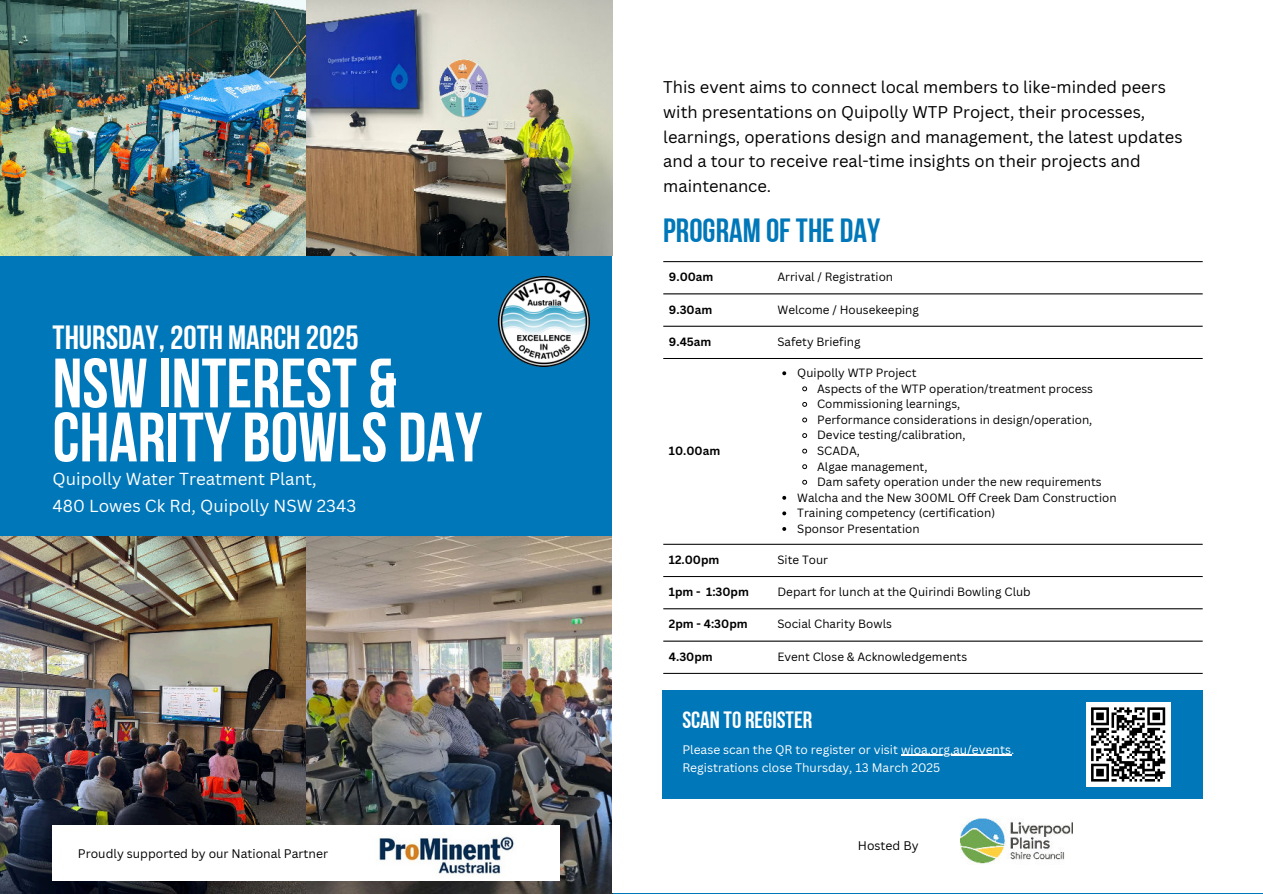
<style>
.page{position:relative;width:1263px;height:894px;background:#fff}
.page>*{position:absolute;margin:0;border:0;box-sizing:border-box;transform-origin:0 0}
.t1{font:69.6px/54px "Bebas Neue Cyrillic";color:#fff}
.t2{font:33.45px "Bebas Neue Cyrillic";color:#fff}
.t3{font:33.45px "Bebas Neue Cyrillic";color:#0077b9}
.t4{font:23.55px "Bebas Neue Cyrillic";color:#fff}
.t5{font:16.95px/26.2px "Canva Sans";color:#fff}
.t6{font:16.5px/24.8px "Canva Sans";color:#000}
.t7{font:12.15px "Canva Sans";color:#000}
.t8{font:12px/18px "Canva Sans";color:#fff}
.t9{font:11.7px "Canva Sans";color:#000}
.t10{font:700 11.7px "Canva Sans";color:#000}
</style>
<div class="page">
<div style="left:0;top:0;width:1263px;height:893px;background:#0077b9"></div>
<img style="left:0;top:536px;width:612px;height:357px">
<div style="left:612px;top:0;width:651px;height:892px;background:#fff"></div>
<img style="left:498px;top:276px;width:92px;height:90px">
<svg style="left:782px;top:371px;width:4px;height:4px"></svg>
<svg style="left:802px;top:386px;width:6px;height:6px"></svg>
<svg style="left:802px;top:402px;width:6px;height:5px"></svg>
<svg style="left:802px;top:417px;width:6px;height:6px"></svg>
<svg style="left:802px;top:433px;width:6px;height:5px"></svg>
<svg style="left:802px;top:448px;width:6px;height:6px"></svg>
<svg style="left:802px;top:464px;width:6px;height:5px"></svg>
<svg style="left:802px;top:479px;width:6px;height:6px"></svg>
<svg style="left:782px;top:495px;width:4px;height:4px"></svg>
<svg style="left:782px;top:511px;width:4px;height:4px"></svg>
<svg style="left:782px;top:527px;width:4px;height:3px"></svg>
<hr style="left:663px;top:261px;width:540px;height:1px;background:#000">
<hr style="left:663px;top:293px;width:540px;height:1px;background:#000">
<hr style="left:663px;top:326px;width:540px;height:1px;background:#000">
<hr style="left:663px;top:358px;width:540px;height:1px;background:#000">
<hr style="left:663px;top:543px;width:540px;height:1px;background:#000">
<hr style="left:663px;top:576px;width:540px;height:1px;background:#000">
<hr style="left:663px;top:608px;width:540px;height:1px;background:#000">
<hr style="left:663px;top:640px;width:540px;height:1px;background:#000">
<hr style="left:663px;top:672px;width:540px;height:1px;background:#000">
<div style="left:53px;top:824px;width:507px;height:56px;background:#fff"></div>
<img style="left:379px;top:836px;width:135px;height:38px">
<img style="left:0;top:0;width:612px;height:255px">
<div style="left:662px;top:690px;width:540px;height:108px;background:#0077b9"></div>
<img style="left:961px;top:818px;width:111px;height:46px">
<hr style="left:901px;top:754px;width:110px;height:1px;background:#fff">
<div style="left:1086px;top:702px;width:84px;height:84px;background:#fff"></div>
<svg style="left:1091px;top:707px;width:75px;height:75px"></svg>
<h2 class="t2" style="left:53px;top:319px;width:308px">THURSDAY, 20TH MARCH 2025</h2>
<h1 class="t1" style="left:53px;top:356px;width:431px">NSW INTEREST &amp;<br>CHARITY BOWLS DAY</h1>
<h3 class="t5" style="left:53px;top:466px;width:305px">Quipolly Water Treatment Plant,<br>480 Lowes Ck Rd, Quipolly NSW 2343</h3>
<p class="t7" style="left:78px;top:845px;width:252px">Proudly supported by our National Partner</p>
<p class="t6" style="left:663px;top:75px;width:521px">This event aims to connect local members to like-minded peers with presentations on Quipolly WTP Project, their processes, learnings, operations design and management, the latest updates and a tour to receive real-time insights on their projects and maintenance.</p>
<h2 class="t3" style="left:663px;top:212px;width:219px">PROGRAM OF THE DAY</h2>
<p class="t10" style="left:669px;top:270px;width:46px">9.00am</p>
<p class="t9" style="left:777px;top:270px;width:117px">Arrival / Registration</p>
<p class="t10" style="left:669px;top:302px;width:45px">9.30am</p>
<p class="t9" style="left:777px;top:302px;width:143px">Welcome / Housekeeping</p>
<p class="t10" style="left:669px;top:334px;width:44px">9.45am</p>
<p class="t9" style="left:777px;top:334px;width:85px">Safety Briefing</p>
<p class="t10" style="left:669px;top:443px;width:53px">10.00am</p>
<p class="t9" style="left:797px;top:366px;width:121px">Quipolly WTP Project</p>
<p class="t9" style="left:817px;top:381px;width:277px">Aspects of the WTP operation/treatment process</p>
<p class="t9" style="left:817px;top:397px;width:145px">Commissioning learnings,</p>
<p class="t9" style="left:817px;top:412px;width:277px">Performance considerations in design/operation,</p>
<p class="t9" style="left:817px;top:428px;width:150px">Device testing/calibration,</p>
<p class="t9" style="left:817px;top:443px;width:44px">SCADA,</p>
<p class="t9" style="left:817px;top:459px;width:112px">Algae management,</p>
<p class="t9" style="left:817px;top:475px;width:286px">Dam safety operation under the new requirements</p>
<p class="t9" style="left:797px;top:490px;width:321px">Walcha and the New 300ML Off Creek Dam Construction</p>
<p class="t9" style="left:797px;top:506px;width:199px">Training competency (certification)</p>
<p class="t9" style="left:797px;top:521px;width:124px">Sponsor Presentation</p>
<p class="t10" style="left:669px;top:552px;width:52px">12.00pm</p>
<p class="t9" style="left:777px;top:552px;width:52px">Site Tour</p>
<p class="t10" style="left:669px;top:584px;width:82px">1pm - 1:30pm</p>
<p class="t9" style="left:777px;top:585px;width:255px">Depart for lunch at the Quirindi Bowling Club</p>
<p class="t10" style="left:669px;top:617px;width:80px">2pm - 4:30pm</p>
<p class="t9" style="left:777px;top:617px;width:116px">Social Charity Bowls</p>
<p class="t10" style="left:669px;top:649px;width:45px">4.30pm</p>
<p class="t9" style="left:777px;top:649px;width:191px">Event Close &amp; Acknowledgements</p>
<h3 class="t4" style="left:682px;top:706px;width:131px">SCAN TO REGISTER</h3>
<p class="t8" style="left:682px;top:740px;width:333px">Please scan the QR to register or visit wioa.org.au/events.<br>Registrations close Thursday, 13 March 2025</p>
<p class="t7" style="left:858px;top:838px;width:62px">Hosted By</p>
</div>
